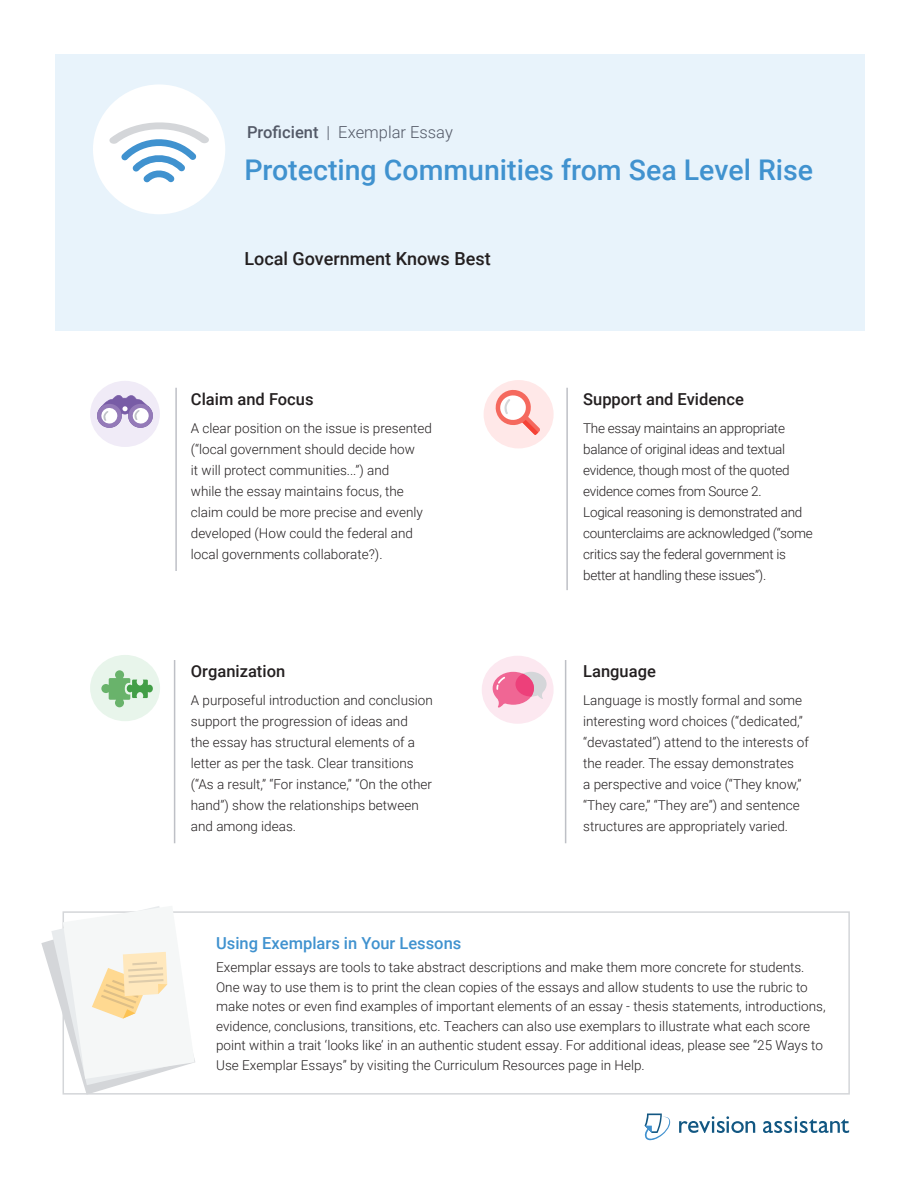
<style>
.page{position:relative;width:918px;height:1188px;background:#fff}
.page>*{position:absolute;margin:0;border:0;box-sizing:border-box;transform-origin:0 0}
.Prompt_Title{font:500 28.5px "Roboto";color:#4092cf}
.Essay_Title{font:500 18px "Roboto";color:#231f20}
.Trait_Name{font:500 16.5px "Roboto";color:#231f20}
.Using_Exemplars_in_L{font:500 16.5px "Roboto";color:#4092cf}
.Level__Advanced__Eme{font:300 16.5px "Roboto";color:#535967}
.Annotation{font:300 13.5px/21px "Roboto";color:#231f20}
.Using_Exemplars_Body{font:300 13.5px/19.5px "Roboto";color:#231f20}
.Annotation-2{font:300 13.5px/21px "Roboto";letter-spacing:-.02em;color:#231f20}
.s1{font-weight:500}
</style>
<div class="page">
<div style="left:55px;top:54px;width:810px;height:276px;background:#e8f3fb"></div>
<svg style="left:644px;top:1114px;width:27px;height:27px"></svg>
<svg style="left:679px;top:1116px;width:76px;height:17px"></svg>
<svg style="left:763px;top:1116px;width:86px;height:17px"></svg>
<div style="left:93px;top:84px;width:132px;height:130px;background:#fff;border-radius:50%"></div>
<svg style="left:109px;top:122px;width:100px;height:61px"></svg>
<hr style="left:175px;top:388px;width:2px;height:183px;background:#bec0c6">
<hr style="left:566px;top:388px;width:2px;height:202px;background:#bec0c6">
<hr style="left:565px;top:660px;width:1px;height:183px;background:#bec0c6">
<hr style="left:174px;top:660px;width:1px;height:183px;background:#bec0c6">
<div style="left:484px;top:380px;width:70px;height:68px;background:#ffe8e8;border-radius:50%"></div>
<svg style="left:495px;top:390px;width:45px;height:45px"></svg>
<div style="left:90px;top:381px;width:70px;height:66px;background:#f0ebf7;border-radius:50%"></div>
<svg style="left:97px;top:395px;width:56px;height:33px"></svg>
<svg style="left:482px;top:656px;width:72px;height:68px"></svg>
<div style="left:90px;top:655px;width:70px;height:66px;background:#e8f5eb;border-radius:50%"></div>
<svg style="left:101px;top:670px;width:52px;height:37px"></svg>
<div style="left:63px;top:911px;width:787px;height:184px;border:2px solid #d4d6d9"></div>
<svg style="left:41px;top:906px;width:154px;height:189px"></svg>
<p class="Level__Advanced__Eme" style="left:247px;top:120px;width:207px"><span class="s1">Proficient</span> | Exemplar Essay</p>
<p class="Prompt_Title" style="left:244px;top:150px;width:570px">Protecting Communities from Sea Level Rise</p>
<p class="Essay_Title" style="left:244px;top:246px;width:248px">Local Government Knows Best</p>
<p class="Trait_Name" style="left:191px;top:388px;width:124px">Claim and Focus</p>
<p class="Annotation" style="left:191px;top:417px;width:243px">A clear position on the issue is presented (“local government should decide how<br>it will protect communities...”) and<br>while the essay maintains focus, the claim could be more precise and evenly developed (How could the federal and local governments collaborate?).</p>
<p class="Trait_Name" style="left:191px;top:660px;width:96px">Organization</p>
<p class="Annotation" style="left:191px;top:689px;width:243px">A purposeful introduction and conclusion support the progression of ideas and<br>the essay has structural elements of a letter as per the task. Clear transitions (“As a result,” “For instance,” “On the other hand”) show the relationships between and among ideas.</p>
<p class="Trait_Name" style="left:583px;top:388px;width:162px">Support and Evidence</p>
<p class="Annotation-2" style="left:583px;top:417px;width:231px">The essay maintains an appropriate balance of original ideas and textual evidence, though most of the quoted evidence comes from Source 2.<br>Logical reasoning is demonstrated and counterclaims are acknowledged (“some critics say the federal government is better at handling these issues”).</p>
<p class="Trait_Name" style="left:583px;top:660px;width:74px">Language</p>
<p class="Annotation" style="left:583px;top:689px;width:227px">Language is mostly formal and some interesting word choices (“dedicated,” “devastated”) attend to the interests of the reader. The essay demonstrates<br>a perspective and voice (“They know,” “They care,” “They are”) and sentence structures are appropriately varied.</p>
<p class="Using_Exemplars_in_L" style="left:216px;top:932px;width:247px">Using Exemplars in Your Lessons</p>
<p class="Using_Exemplars_Body" style="left:216px;top:957px;width:611px">Exemplar essays are tools to take abstract descriptions and make them more concrete for students.<br>One way to use them is to print the clean copies of the essays and allow students to use the rubric to make notes or even find examples of important elements of an essay - thesis statements, introductions, evidence, conclusions, transitions, etc. Teachers can also use exemplars to illustrate what each score point within a trait ‘looks like’ in an authentic student essay. For additional ideas, please see “25 Ways to Use Exemplar Essays” by visiting the Curriculum Resources page in Help.</p>
</div>
